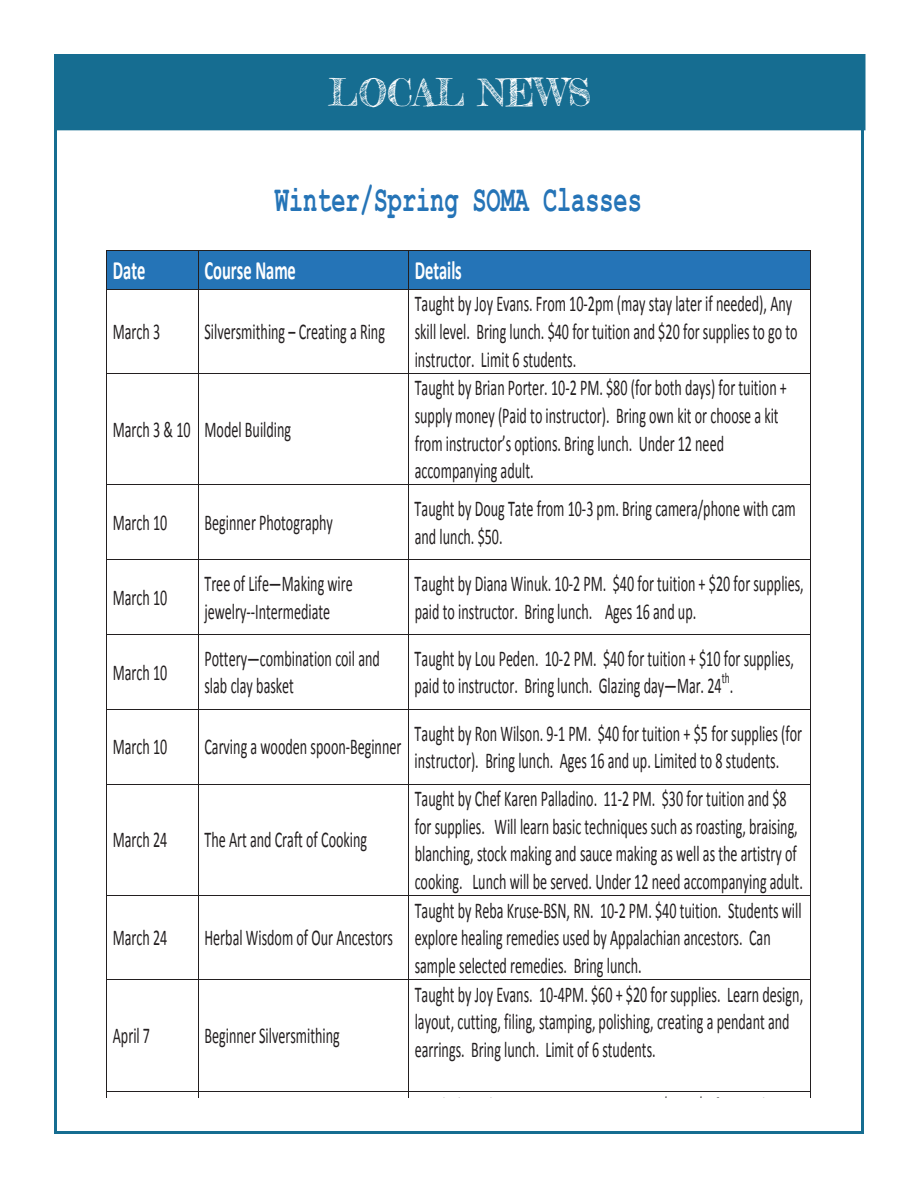
<style>
.page{position:relative;width:918px;height:1188px;background:#fff}
.page>*{position:absolute;margin:0;border:0;box-sizing:border-box;transform-origin:0 0}
.t1{font:700 37.8px "Courier New";color:#2574b7;scale:.62 1}
.t2{font:37.5px "Frederickathe Great";color:#fff}
.t3{font:700 26.55px "Calibri";color:#fff;scale:.62 1}
.t4{font:22.65px/27.6px "Calibri";color:#231f20;scale:.62 1}
.t5{font:15.15px "Calibri";color:#231f20;scale:.62 1}
</style>
<div class="page">
<div style="left:55px;top:55px;width:810px;height:75px;background:#166d91"></div>
<div style="left:107px;top:251px;width:91px;height:38px;background:#2574b7"></div>
<div style="left:198px;top:251px;width:210px;height:38px;background:#2574b7"></div>
<div style="left:409px;top:251px;width:401px;height:38px;background:#2574b7"></div>
<hr style="left:107px;top:251px;width:91px;height:1px;background:#231f20">
<hr style="left:198px;top:251px;width:210px;height:1px;background:#231f20">
<hr style="left:409px;top:251px;width:401px;height:1px;background:#231f20">
<hr style="left:106px;top:251px;width:1px;height:38px;background:#231f20">
<hr style="left:198px;top:251px;width:1px;height:38px;background:#231f20">
<hr style="left:408px;top:251px;width:1px;height:38px;background:#231f20">
<hr style="left:810px;top:251px;width:1px;height:38px;background:#231f20">
<hr style="left:107px;top:289px;width:91px;height:1px;background:#231f20">
<hr style="left:198px;top:289px;width:210px;height:1px;background:#231f20">
<hr style="left:409px;top:289px;width:401px;height:1px;background:#231f20">
<hr style="left:106px;top:290px;width:1px;height:83px;background:#231f20">
<hr style="left:198px;top:290px;width:1px;height:83px;background:#231f20">
<hr style="left:408px;top:290px;width:1px;height:83px;background:#231f20">
<hr style="left:810px;top:290px;width:1px;height:83px;background:#231f20">
<hr style="left:107px;top:373px;width:91px;height:1px;background:#231f20">
<hr style="left:198px;top:373px;width:210px;height:1px;background:#231f20">
<hr style="left:409px;top:373px;width:401px;height:1px;background:#231f20">
<hr style="left:106px;top:374px;width:1px;height:110px;background:#231f20">
<hr style="left:198px;top:374px;width:1px;height:110px;background:#231f20">
<hr style="left:408px;top:374px;width:1px;height:110px;background:#231f20">
<hr style="left:810px;top:374px;width:1px;height:110px;background:#231f20">
<hr style="left:107px;top:484px;width:91px;height:1px;background:#231f20">
<hr style="left:198px;top:484px;width:210px;height:1px;background:#231f20">
<hr style="left:409px;top:484px;width:401px;height:1px;background:#231f20">
<hr style="left:106px;top:485px;width:1px;height:74px;background:#231f20">
<hr style="left:198px;top:485px;width:1px;height:74px;background:#231f20">
<hr style="left:408px;top:485px;width:1px;height:74px;background:#231f20">
<hr style="left:810px;top:485px;width:1px;height:74px;background:#231f20">
<hr style="left:107px;top:559px;width:91px;height:1px;background:#231f20">
<hr style="left:198px;top:559px;width:210px;height:1px;background:#231f20">
<hr style="left:409px;top:559px;width:401px;height:1px;background:#231f20">
<hr style="left:106px;top:560px;width:1px;height:74px;background:#231f20">
<hr style="left:198px;top:560px;width:1px;height:74px;background:#231f20">
<hr style="left:408px;top:560px;width:1px;height:74px;background:#231f20">
<hr style="left:810px;top:560px;width:1px;height:74px;background:#231f20">
<hr style="left:107px;top:634px;width:91px;height:1px;background:#231f20">
<hr style="left:198px;top:634px;width:210px;height:1px;background:#231f20">
<hr style="left:409px;top:634px;width:401px;height:1px;background:#231f20">
<hr style="left:106px;top:635px;width:1px;height:74px;background:#231f20">
<hr style="left:198px;top:635px;width:1px;height:74px;background:#231f20">
<hr style="left:408px;top:635px;width:1px;height:74px;background:#231f20">
<hr style="left:810px;top:635px;width:1px;height:74px;background:#231f20">
<hr style="left:107px;top:709px;width:91px;height:1px;background:#231f20">
<hr style="left:198px;top:709px;width:210px;height:1px;background:#231f20">
<hr style="left:409px;top:709px;width:401px;height:1px;background:#231f20">
<hr style="left:106px;top:710px;width:1px;height:74px;background:#231f20">
<hr style="left:198px;top:710px;width:1px;height:74px;background:#231f20">
<hr style="left:408px;top:710px;width:1px;height:74px;background:#231f20">
<hr style="left:810px;top:710px;width:1px;height:74px;background:#231f20">
<hr style="left:107px;top:784px;width:91px;height:1px;background:#231f20">
<hr style="left:198px;top:784px;width:210px;height:1px;background:#231f20">
<hr style="left:409px;top:784px;width:401px;height:1px;background:#231f20">
<hr style="left:106px;top:784px;width:1px;height:111px;background:#231f20">
<hr style="left:198px;top:784px;width:1px;height:111px;background:#231f20">
<hr style="left:408px;top:784px;width:1px;height:111px;background:#231f20">
<hr style="left:810px;top:784px;width:1px;height:111px;background:#231f20">
<hr style="left:107px;top:895px;width:91px;height:1px;background:#231f20">
<hr style="left:198px;top:895px;width:210px;height:1px;background:#231f20">
<hr style="left:409px;top:895px;width:401px;height:1px;background:#231f20">
<hr style="left:106px;top:896px;width:1px;height:83px;background:#231f20">
<hr style="left:198px;top:896px;width:1px;height:83px;background:#231f20">
<hr style="left:408px;top:896px;width:1px;height:83px;background:#231f20">
<hr style="left:810px;top:896px;width:1px;height:83px;background:#231f20">
<hr style="left:107px;top:979px;width:91px;height:1px;background:#231f20">
<hr style="left:198px;top:979px;width:210px;height:1px;background:#231f20">
<hr style="left:409px;top:979px;width:401px;height:1px;background:#231f20">
<hr style="left:106px;top:980px;width:1px;height:111px;background:#231f20">
<hr style="left:198px;top:980px;width:1px;height:111px;background:#231f20">
<hr style="left:408px;top:980px;width:1px;height:111px;background:#231f20">
<hr style="left:810px;top:980px;width:1px;height:111px;background:#231f20">
<hr style="left:107px;top:1091px;width:91px;height:1px;background:#231f20">
<hr style="left:198px;top:1091px;width:210px;height:1px;background:#231f20">
<hr style="left:409px;top:1091px;width:401px;height:1px;background:#231f20">
<h2 class="t2" style="left:329px;top:69px;width:264px">LOCAL NEWS</h2>
<h1 class="t1" style="left:275px;top:176px;width:593px">Winter/Spring SOMA Classes</h1>
<p class="t3" style="left:113px;top:253px;width:54px">Date</p>
<p class="t3" style="left:204px;top:253px;width:149px">Course Name</p>
<p class="t3" style="left:415px;top:253px;width:78px">Details</p>
<p class="t4" style="left:113px;top:318px;width:78px">March 3</p>
<p class="t4" style="left:204px;top:318px;width:293px">Silversmithing – Creating a Ring</p>
<p class="t4" style="left:113px;top:415px;width:289px">March 3 &amp; 10 Model Building</p>
<p class="t4" style="left:113px;top:509px;width:90px">March 10</p>
<p class="t4" style="left:204px;top:509px;width:209px">Beginner Photography</p>
<p class="t4" style="left:415px;top:290px;width:619px">Taught by Joy Evans. From 10-2pm (may stay later if needed), Any skill level. Bring lunch. $40 for tuition and $20 for supplies to go to instructor. Limit 6 students.</p>
<p class="t4" style="left:415px;top:374px;width:602px">Taught by Brian Porter. 10-2 PM. $80 (for both days) for tuition + supply money (Paid to instructor). Bring own kit or choose a kit from instructor’s options. Bring lunch. Under 12 need accompanying adult.</p>
<p class="t4" style="left:415px;top:495px;width:616px">Taught by Doug Tate from 10-3 pm. Bring camera/phone with cam and lunch. $50.</p>
<p class="t4" style="left:113px;top:584px;width:90px">March 10</p>
<p class="t4" style="left:113px;top:658px;width:90px">March 10</p>
<p class="t4" style="left:204px;top:570px;width:241px">Tree of Life—Making wire jewelry--Intermediate</p>
<p class="t4" style="left:415px;top:570px;width:629px">Taught by Diana Winuk. 10-2 PM. $40 for tuition + $20 for supplies, paid to instructor. Bring lunch. Ages 16 and up.</p>
<p class="t4" style="left:204px;top:644px;width:285px">Pottery—combination coil and slab clay basket</p>
<p class="t4" style="left:415px;top:644px;width:613px">Taught by Lou Peden. 10-2 PM. $40 for tuition + $10 for supplies, paid to instructor. Bring lunch. Glazing day—Mar. 24 .</p>
<p class="t5" style="left:722px;top:668px;width:15px">th</p>
<p class="t4" style="left:113px;top:733px;width:90px">March 10</p>
<p class="t4" style="left:204px;top:733px;width:319px">Carving a wooden spoon-Beginner</p>
<p class="t4" style="left:113px;top:826px;width:90px">March 24</p>
<p class="t4" style="left:204px;top:826px;width:264px">The Art and Craft of Cooking</p>
<p class="t4" style="left:113px;top:924px;width:90px">March 24</p>
<p class="t4" style="left:204px;top:924px;width:306px">Herbal Wisdom of Our Ancestors</p>
<p class="t4" style="left:113px;top:1022px;width:62px">April 7</p>
<p class="t4" style="left:204px;top:1022px;width:220px">Beginner Silversmithing</p>
<p class="t4" style="left:415px;top:719px;width:627px">Taught by Ron Wilson. 9-1 PM. $40 for tuition + $5 for supplies (for instructor). Bring lunch. Ages 16 and up. Limited to 8 students.</p>
<p class="t4" style="left:415px;top:785px;width:628px">Taught by Chef Karen Palladino. 11-2 PM. $30 for tuition and $8 for supplies. Will learn basic techniques such as roasting, braising, blanching, stock making and sauce making as well as the artistry of cooking. Lunch will be served. Under 12 need accompanying adult.</p>
<p class="t4" style="left:415px;top:896px;width:626px">Taught by Reba Kruse-BSN, RN. 10-2 PM. $40 tuition. Students will explore healing remedies used by Appalachian ancestors. Can sample selected remedies. Bring lunch.</p>
<p class="t4" style="left:415px;top:980px;width:628px">Taught by Joy Evans. 10-4PM. $60 + $20 for supplies. Learn design, layout, cutting, filing, stamping, polishing, creating a pendant and earrings. Bring lunch. Limit of 6 students.</p>
</div>
